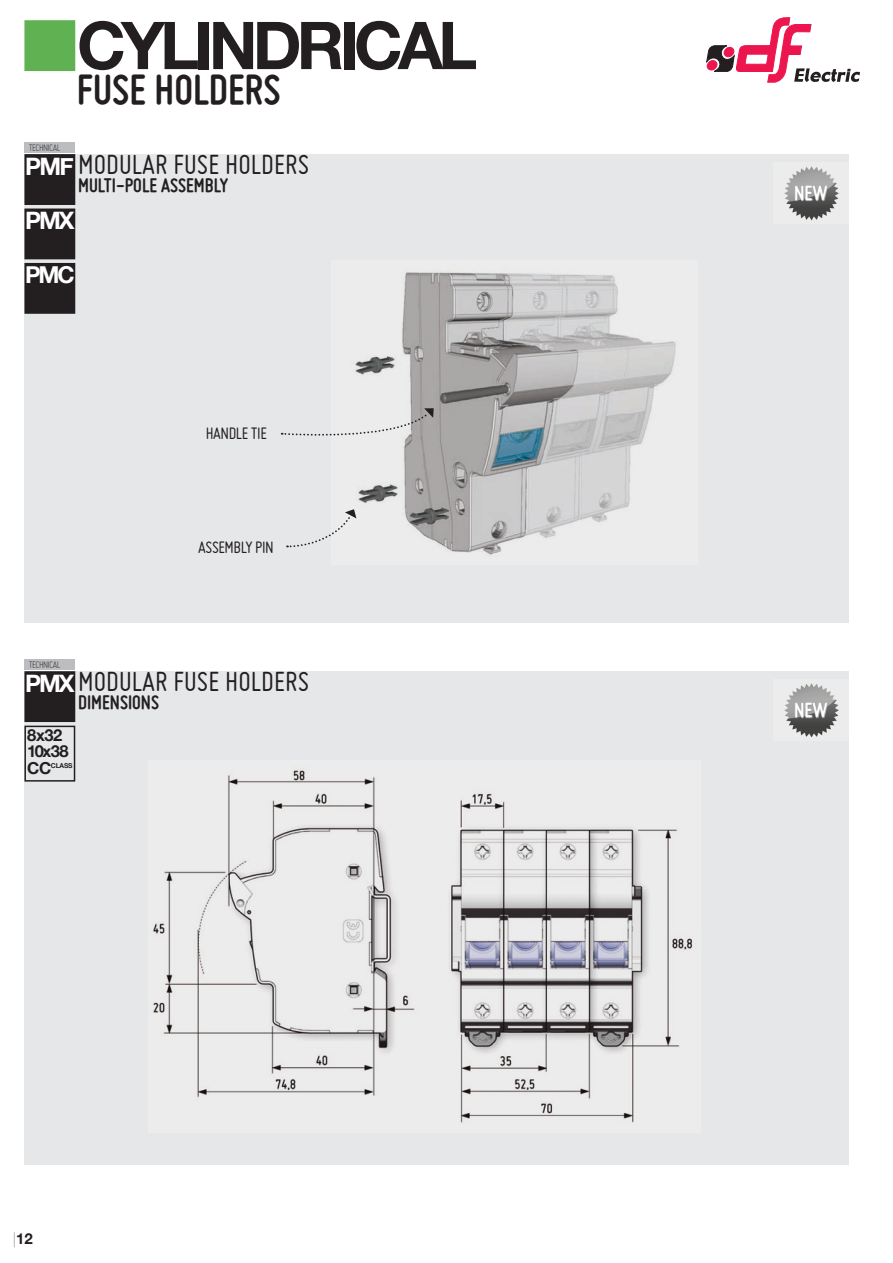
<style>
.page{position:relative;width:893px;height:1263px;background:#fff}
.page>*{position:absolute;margin:0;border:0;box-sizing:border-box;transform-origin:0 0}
.t1{font:700 66px "Helvetica Neue";letter-spacing:-.075em;color:#231f20}
.t2{font:700 45px "Miso";color:#231f20}
.t3{font:30px "Miso";color:#231f20}
.t4{font:700 24px "Helvetica Neue";letter-spacing:-.09em;color:#fff}
.t5{font:700 23.25px "Helvetica Neue";color:#fff}
.t6{font:700 21.9px "Miso";color:#fff}
.t7{font:700 21px "Miso";color:#231f20}
.t8{font:18px "Miso";letter-spacing:-.025em;color:#231f20}
.t9{font:700 16.5px/16.5px "Helvetica Neue";letter-spacing:-.025em;color:#231f20}
.t10{font:700 15px "Helvetica Neue";color:#231f20}
.t11{font:300 10.5px "Miso";letter-spacing:-.05em;color:#231f20}
.t12{font:700 6.75px "Helvetica Neue";letter-spacing:-.025em;color:#231f20}
.s1{font-weight:200}
</style>
<div class="page">
<div style="left:25px;top:21px;width:50px;height:49px;background:#60b152"></div>
<div style="left:24px;top:20px;width:51px;height:51px;border:2px solid #60b152"></div>
<svg style="left:706px;top:17px;width:154px;height:66px"></svg>
<div style="left:24px;top:154px;width:825px;height:469px;background:#e6e7e9"></div>
<img style="left:355px;top:272px;width:321px;height:283px">
<svg style="left:287px;top:509px;width:69px;height:39px"></svg>
<svg style="left:282px;top:408px;width:152px;height:28px"></svg>
<div style="left:25px;top:155px;width:50px;height:49px;background:#231f20"></div>
<div style="left:24px;top:154px;width:51px;height:51px;border:2px solid #231f20"></div>
<div style="left:25px;top:264px;width:50px;height:49px;background:#231f20"></div>
<div style="left:24px;top:263px;width:51px;height:51px;border:2px solid #231f20"></div>
<div style="left:25px;top:209px;width:50px;height:50px;background:#231f20"></div>
<div style="left:24px;top:671px;width:825px;height:494px;background:#e6e7e9"></div>
<img style="left:153px;top:770px;width:539px;height:353px">
<div style="left:24px;top:726px;width:51px;height:56px;border:2px solid #231f20"></div>
<div style="left:25px;top:672px;width:50px;height:49px;background:#231f20"></div>
<div style="left:24px;top:671px;width:51px;height:51px;border:2px solid #231f20"></div>
<img style="left:784px;top:166px;width:55px;height:55px">
<svg style="left:794px;top:185px;width:33px;height:17px"></svg>
<div style="left:24px;top:142px;width:51px;height:11px;background:#bcbdc0"></div>
<img style="left:784px;top:683px;width:55px;height:55px">
<svg style="left:794px;top:702px;width:33px;height:17px"></svg>
<div style="left:24px;top:659px;width:51px;height:11px;background:#bcbdc0"></div>
<h1 class="t1" style="left:77px;top:-14px;width:402px">CYLINDRICAL</h1>
<p class="t11" style="left:29px;top:141px;width:33px">TECHNICAL</p>
<h2 class="t2" style="left:77px;top:64px;width:205px">FUSE HOLDERS</h2>
<p class="t3" style="left:78px;top:148px;width:233px">MODULAR FUSE HOLDERS</p>
<p class="t7" style="left:78px;top:173px;width:152px">MULTI-POLE ASSEMBLY</p>
<p class="t4" style="left:25px;top:144px;width:50px">PMF</p>
<p class="t4" style="left:25px;top:199px;width:51px">PMX</p>
<p class="t5" style="left:25px;top:254px;width:51px">PMC</p>
<p class="t11" style="left:29px;top:658px;width:33px">TECHNICAL</p>
<p class="t8" style="left:206px;top:423px;width:63px">HANDLE TIE</p>
<p class="t8" style="left:198px;top:537px;width:77px">ASSEMBLY PIN</p>
<p class="t3" style="left:78px;top:665px;width:233px">MODULAR FUSE HOLDERS</p>
<p class="t7" style="left:78px;top:690px;width:82px">DIMENSIONS</p>
<p class="t4" style="left:25px;top:661px;width:51px">PMX</p>
<p class="t9" style="left:27px;top:726px;width:43px">8x32<br>10x38<br>CC</p>
<p class="t12" style="left:51px;top:759px;width:23px">CLASS</p>
<p class="t10" style="left:13px;top:1225px;width:22px"><span class="s1">|</span>12</p>
<p class="t6" style="left:794px;top:181px;width:35px">NEW</p>
<p class="t6" style="left:794px;top:698px;width:35px">NEW</p>
</div>
